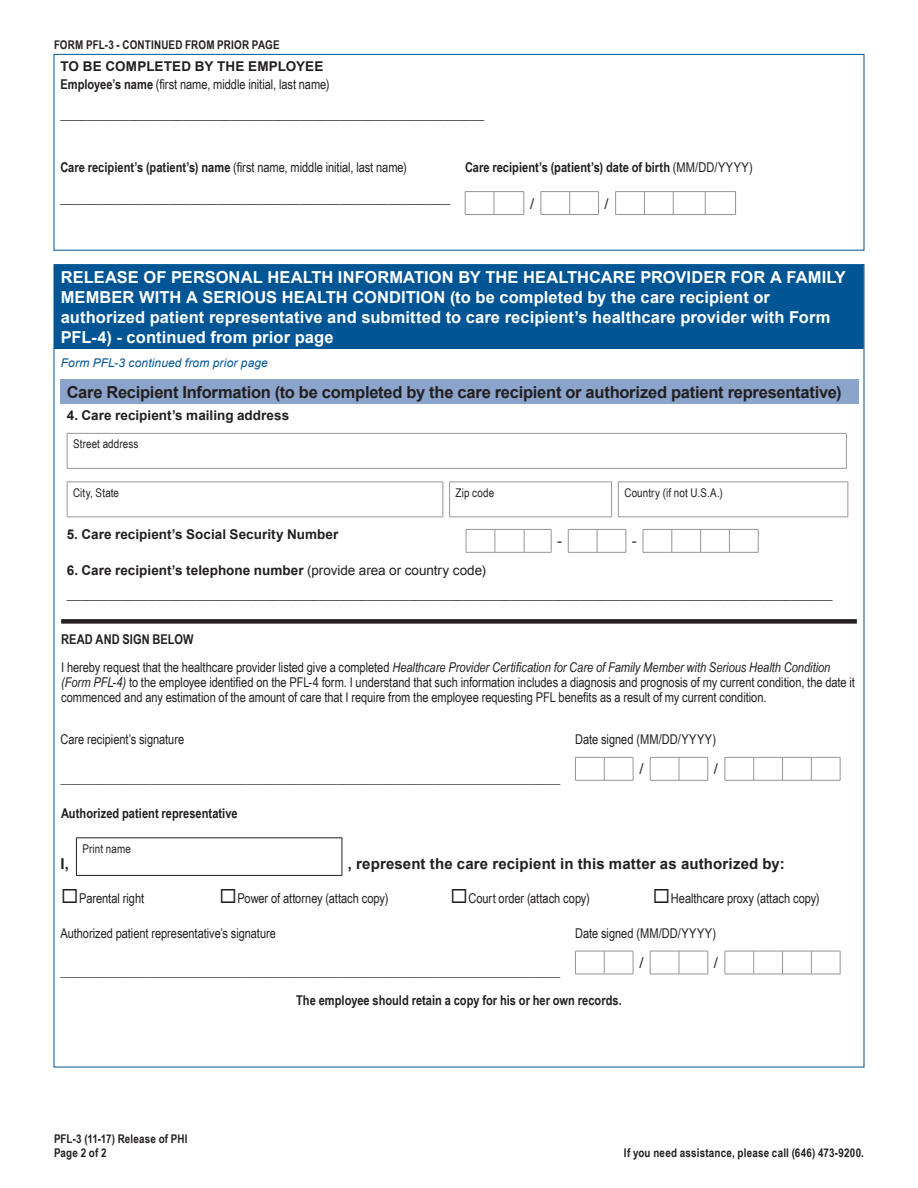
<style>
.page{position:relative;width:918px;height:1188px;background:#fff}
.page>*{position:absolute;margin:0;border:0;box-sizing:border-box;transform-origin:0 0}
.t1{font:700 16.5px/19.8px "Arial";letter-spacing:.005em;color:#fff}
.t2{font:700 16.5px "Arial";letter-spacing:-.015em;color:#231f20}
.t3{font:700 15px "Arial Narrow";color:#231f20}
.Body{font:700 15px "Arial";letter-spacing:.01em;color:#231f20}
.Body-2{font:15px "Arial";color:#231f20}
.t4{font:13.5px/15px "Arial Narrow";letter-spacing:-.005em;color:#231f20}
.Body-3{font:700 13.5px "Arial";letter-spacing:.005em;color:#231f20}
.t5{font:700 13.5px "Arial Narrow";letter-spacing:.005em;color:#231f20}
.t6{font:700 12px "Arial Narrow";letter-spacing:.015em;color:#231f20}
.Body-4{font:12px "Arial Narrow";letter-spacing:.01em;color:#231f20}
.t7{font:italic 12px "Arial";letter-spacing:.015em;color:#005594}
.s1{font-weight:700}
.s2{font-weight:400}
.s3{font-style:italic}
</style>
<div class="page">
<hr style="left:494px;top:191px;width:30px;height:1px;background:#939598">
<svg style="left:524px;top:192px;width:1px;height:22px"></svg>
<svg style="left:465px;top:191px;width:30px;height:24px"></svg>
<hr style="left:494px;top:214px;width:30px;height:1px;background:#939598">
<svg style="left:541px;top:191px;width:58px;height:24px"></svg>
<hr style="left:673px;top:191px;width:32px;height:1px;background:#939598">
<hr style="left:705px;top:191px;width:31px;height:1px;background:#939598">
<svg style="left:705px;top:192px;width:1px;height:22px"></svg>
<svg style="left:735px;top:192px;width:1px;height:22px"></svg>
<svg style="left:615px;top:191px;width:59px;height:24px"></svg>
<hr style="left:673px;top:214px;width:32px;height:1px;background:#939598">
<hr style="left:705px;top:214px;width:31px;height:1px;background:#939598">
<div style="left:54px;top:54px;width:810px;height:197px;border:1px solid #005594"></div>
<div style="left:61px;top:619px;width:796px;height:5px;background:#231f20"></div>
<div style="left:55px;top:265px;width:808px;height:84px;background:#005594"></div>
<div style="left:61px;top:380px;width:798px;height:24px;background:#8aa4cb"></div>
<hr style="left:67px;top:433px;width:780px;height:1px;background:#939598">
<hr style="left:67px;top:434px;width:1px;height:34px;background:#939598">
<hr style="left:846px;top:434px;width:1px;height:34px;background:#939598">
<hr style="left:67px;top:468px;width:780px;height:1px;background:#939598">
<hr style="left:67px;top:481px;width:376px;height:1px;background:#939598">
<hr style="left:67px;top:482px;width:1px;height:34px;background:#939598">
<hr style="left:449px;top:481px;width:163px;height:1px;background:#939598">
<hr style="left:618px;top:481px;width:230px;height:1px;background:#939598">
<hr style="left:847px;top:482px;width:1px;height:34px;background:#939598">
<hr style="left:67px;top:516px;width:376px;height:1px;background:#939598">
<hr style="left:449px;top:516px;width:163px;height:1px;background:#939598">
<hr style="left:618px;top:516px;width:230px;height:1px;background:#939598">
<hr style="left:442px;top:482px;width:1px;height:34px;background:#939598">
<hr style="left:449px;top:482px;width:1px;height:34px;background:#939598">
<hr style="left:611px;top:482px;width:1px;height:34px;background:#939598">
<hr style="left:618px;top:482px;width:1px;height:34px;background:#939598">
<svg style="left:466px;top:529px;width:86px;height:24px"></svg>
<svg style="left:568px;top:529px;width:59px;height:24px"></svg>
<svg style="left:643px;top:529px;width:116px;height:24px"></svg>
<svg style="left:575px;top:757px;width:59px;height:24px"></svg>
<svg style="left:650px;top:757px;width:59px;height:24px"></svg>
<svg style="left:725px;top:757px;width:116px;height:24px"></svg>
<hr style="left:76px;top:837px;width:266px;height:1px;background:#231f20">
<hr style="left:76px;top:838px;width:1px;height:37px;background:#231f20">
<hr style="left:342px;top:838px;width:1px;height:37px;background:#231f20">
<hr style="left:76px;top:875px;width:266px;height:1px;background:#231f20">
<svg style="left:575px;top:951px;width:59px;height:24px"></svg>
<svg style="left:650px;top:951px;width:59px;height:24px"></svg>
<svg style="left:725px;top:951px;width:116px;height:24px"></svg>
<p class="t6" style="left:54px;top:36px;width:227px">FORM PFL-3 - CONTINUED FROM PRIOR PAGE</p>
<p class="Body-3" style="left:60px;top:57px;width:265px">TO BE COMPLETED BY THE EMPLOYEE</p>
<p class="t4" style="left:60px;top:76px;width:271px"><span class="s1">Employee’s name</span> (first name, middle initial, last name)</p>
<p class="t3" style="left:60px;top:103px;width:426px">______________________________________________________________</p>
<p class="t4" style="left:60px;top:159px;width:348px"><span class="s1">Care recipient’s (patient’s) name</span> (first name, middle initial, last name)</p>
<p class="t3" style="left:60px;top:186px;width:391px">_________________________________________________________</p>
<p class="t5" style="left:465px;top:157px;width:289px">Care recipient’s (patient’s) date of birth <span class="s2">(MM/DD/YYYY)</span></p>
<p class="Body-2" style="left:530px;top:193px;width:6px">/</p>
<p class="Body-2" style="left:605px;top:193px;width:6px">/</p>
<p class="t1" style="left:61px;top:268px;width:787px">RELEASE OF PERSONAL HEALTH INFORMATION BY THE HEALTHCARE PROVIDER FOR A FAMILY MEMBER WITH A SERIOUS HEALTH CONDITION (to be completed by the care recipient or authorized patient representative and submitted to care recipient’s healthcare provider with Form PFL-4) - continued from prior page</p>
<p class="t7" style="left:61px;top:355px;width:209px">Form PFL-3 continued from prior page</p>
<p class="t2" style="left:67px;top:381px;width:776px">Care Recipient Information (to be completed by the care recipient or authorized patient representative)</p>
<p class="Body-3" style="left:67px;top:407px;width:224px">4. Care recipient’s mailing address</p>
<p class="Body-4" style="left:73px;top:435px;width:67px">Street address</p>
<p class="Body-4" style="left:73px;top:484px;width:48px">City, State</p>
<p class="Body-4" style="left:456px;top:484px;width:40px">Zip code</p>
<p class="Body-4" style="left:624px;top:484px;width:100px">Country (if not U.S.A.)</p>
<p class="Body-3" style="left:67px;top:525px;width:273px">5. Care recipient’s Social Security Number</p>
<p class="Body-2" style="left:557px;top:531px;width:6px">-</p>
<p class="Body-2" style="left:632px;top:531px;width:6px">-</p>
<p class="Body-3" style="left:67px;top:561px;width:421px">6. Care recipient’s telephone number <span class="s2">(provide area or country code)</span></p>
<p class="t3" style="left:67px;top:583px;width:768px">________________________________________________________________________________________________________________</p>
<p class="t5" style="left:61px;top:629px;width:134px">READ AND SIGN BELOW</p>
<p class="t4" style="left:61px;top:660px;width:795px">I hereby request that the healthcare provider listed give a completed <span class="s3">Healthcare Provider Certification for Care of Family Member with Serious Health Condition (Form PFL-4)</span> to the employee identified on the PFL-4 form. I understand that such information includes a diagnosis and prognosis of my current condition, the date it commenced and any estimation of the amount of care that I require from the employee requesting PFL benefits as a result of my current condition.</p>
<p class="t4" style="left:60px;top:732px;width:125px">Care recipient’s signature</p>
<p class="t4" style="left:60px;top:770px;width:501px">___________________________________________________________________________________</p>
<p class="t4" style="left:575px;top:732px;width:143px">Date signed (MM/DD/YYYY)</p>
<p class="Body-2" style="left:640px;top:759px;width:6px">/</p>
<p class="Body-2" style="left:714px;top:759px;width:6px">/</p>
<p class="t5" style="left:61px;top:803px;width:178px">Authorized patient representative</p>
<p class="Body" style="left:60px;top:854px;width:10px">I,</p>
<p class="Body-4" style="left:82px;top:840px;width:50px">Print name</p>
<p class="Body" style="left:348px;top:854px;width:438px">, represent the care recipient in this matter as authorized by:</p>
<p class="t4" style="left:61px;top:890px;width:85px">◻Parental right</p>
<p class="t4" style="left:219px;top:890px;width:171px">◻Power of attorney (attach copy)</p>
<p class="t4" style="left:450px;top:890px;width:141px">◻Court order (attach copy)</p>
<p class="t4" style="left:653px;top:890px;width:168px">◻Healthcare proxy (attach copy)</p>
<p class="t4" style="left:60px;top:925px;width:217px">Authorized patient representative’s signature</p>
<p class="t4" style="left:60px;top:964px;width:501px">___________________________________________________________________________________</p>
<p class="t4" style="left:575px;top:925px;width:143px">Date signed (MM/DD/YYYY)</p>
<p class="Body-2" style="left:640px;top:953px;width:6px">/</p>
<p class="Body-2" style="left:714px;top:953px;width:6px">/</p>
<p class="t5" style="left:296px;top:990px;width:327px">The employee should retain a copy for his or her own records.</p>
<p class="t6" style="left:54px;top:1129px;width:135px">PFL-3 (11-17) Release of PHI</p>
<p class="t6" style="left:54px;top:1144px;width:54px">Page 2 of 2</p>
<p class="t6" style="left:624px;top:1144px;width:242px">If you need assistance, please call (646) 473-9200.</p>
</div>
